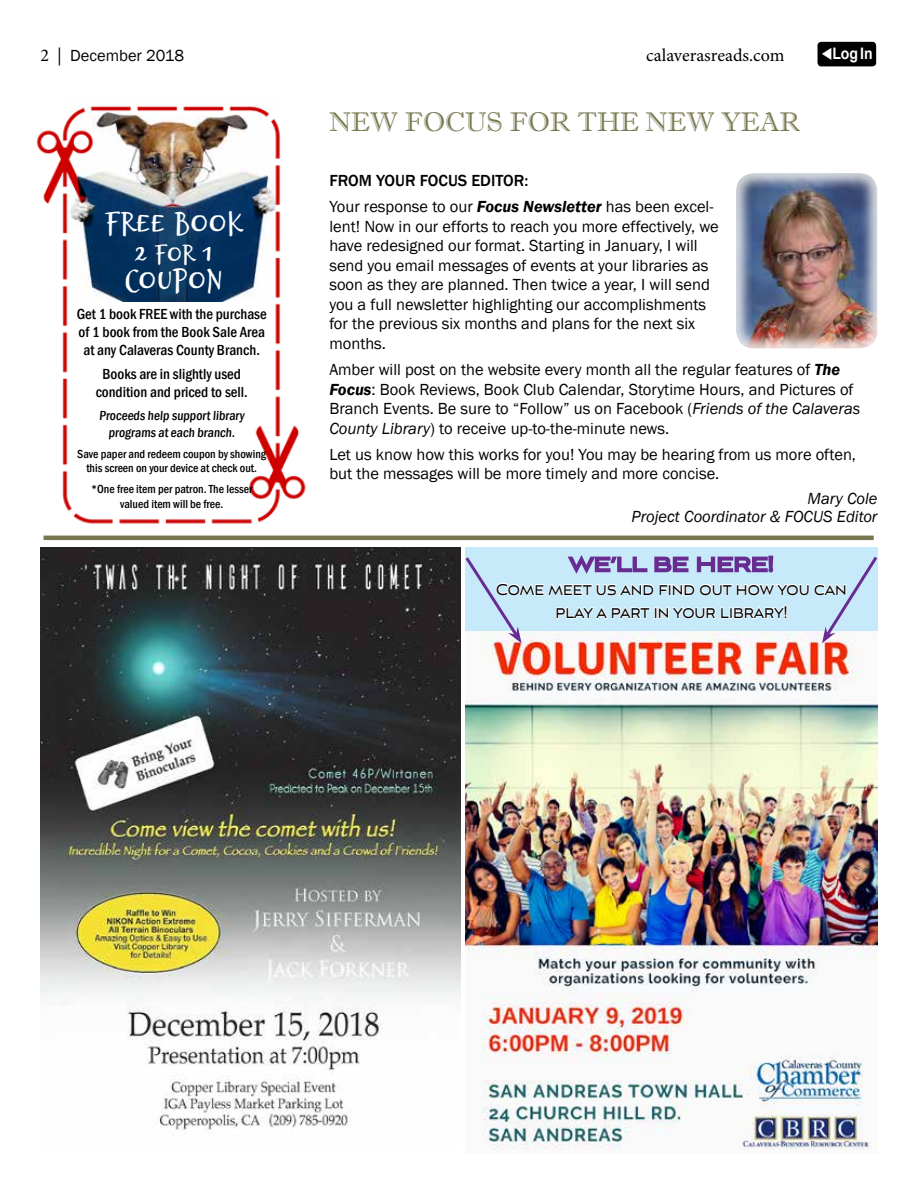
<style>
.page{position:relative;width:918px;height:1188px;background:#fff}
.page>*{position:absolute;margin:0;border:0;box-sizing:border-box;transform-origin:0 0}
.t1{font:37.5px "Brizel";color:#fff}
.t2{font:31.5px "Brizel";color:#fff}
.t3{font:27px "Imprint MT Shadow";color:#787850}
.t4{font:19.5px/23.4px "Aviano Sans";color:#000;text-align:center;scale:.78 1}
.t5{font:18px "Minion Pro";color:#000}
.t6{font:16.5px/19.5px "Franklin Gothic";color:#000}
.t7{font:italic 16.5px/18px "Franklin Gothic";color:#000;text-align:right}
.t8{font:700 15.75px "Arial";color:#fff;scale:.89 1}
.t9{font:500 condensed 15px/18px "Franklin Gothic";color:#000;text-align:center}
.t10{font:500 condensed 13.5px/16.2px "Franklin Gothic";color:#000;text-align:center}
.t11{font:500 condensed 12px/14.4px "Franklin Gothic";color:#000;text-align:center}
.s1{font-family:"Minion Pro";font-size:18px}
.s2{font-weight:500}
.s3{font-weight:600;font-style:italic}
.s4{font-style:italic}
</style>
<div class="page">
<div style="left:465px;top:548px;width:413px;height:88px;background:#c7eafb"></div>
<img style="left:37px;top:119px;width:269px;height:405px">
<svg style="left:817px;top:41px;width:60px;height:26px;background:#151515"></svg>
<img style="left:40px;top:548px;width:420px;height:587px">
<div style="left:735px;top:172px;width:144px;height:177px;background:#fff;opacity:.8"></div>
<img style="left:465px;top:643px;width:413px;height:507px">
<hr style="left:44px;top:536px;width:830px;height:4px;background:#787850">
<img style="left:68px;top:106px;width:210px;height:195px">
<svg style="left:465px;top:555px;width:413px;height:88px"></svg>
<p class="t6" style="left:40px;top:46px;width:145px"><span class="s1">2 |</span> December 2018</p>
<p class="t5" style="left:646px;top:43px;width:140px">calaverasreads.com</p>
<p class="t8" style="left:821px;top:42px;width:59px">▼Log In</p>
<h1 class="t1" style="left:105px;top:209px;width:139px">FREE BOOK</h1>
<h2 class="t2" style="left:134px;top:242px;width:80px">2 FOR 1</h2>
<h1 class="t1" style="left:125px;top:266px;width:100px">COUPON</h1>
<p class="t9" style="left:77px;top:305px;width:192px">Get 1 book FREE with the purchase of 1 book from the Book Sale Area at any Calaveras County Branch.</p>
<p class="t9" style="left:96px;top:365px;width:154px">Books are in slightly used condition and priced to sell.</p>
<p class="t10" style="left:99px;top:408px;width:148px">Proceeds help support library programs at each branch.</p>
<p class="t11" style="left:77px;top:446px;width:190px">Save paper and redeem coupon by showing this screen on your device at check out.</p>
<p class="t11" style="left:91px;top:482px;width:163px">*One free item per patron. The lesser valued item will be free.</p>
<h3 class="t3" style="left:329px;top:106px;width:472px">NEW FOCUS FOR THE NEW YEAR</h3>
<p class="t6" style="left:329px;top:168px;width:386px;line-height:26.2px"><span class="s2">FROM YOUR FOCUS EDITOR:<br></span>Your response to our <span class="s3">Focus Newsletter</span> has been excel-</p>
<p class="t6" style="left:329px;top:217px;width:391px">lent! Now in our efforts to reach you more effectively, we have redesigned our format. Starting in January, I will send you email messages of events at your libraries as soon as they are planned. Then twice a year, I will send you a full newsletter highlighting our accomplishments for the previous six months and plans for the next six months.</p>
<p class="t6" style="left:329px;top:360px;width:533px">Amber will post on the website every month all the regular features of <span class="s3">The Focus</span>: Book Reviews, Book Club Calendar, Storytime Hours, and Pictures of Branch Events. Be sure to “Follow” us on Facebook (<span class="s4">Friends of the Calaveras County Library</span>) to receive up-to-the-minute news.</p>
<p class="t6" style="left:329px;top:445px;width:528px">Let us know how this works for you! You may be hearing from us more often, but the messages will be more timely and more concise.</p>
<p class="t7" style="left:632px;top:490px;width:248px">Mary Cole<br>Project Coordinator &amp; FOCUS Editor</p>
<p class="t4" style="left:496px;top:578px;width:451px">Come meet us and find out how you can play a part in your library!</p>
</div>
